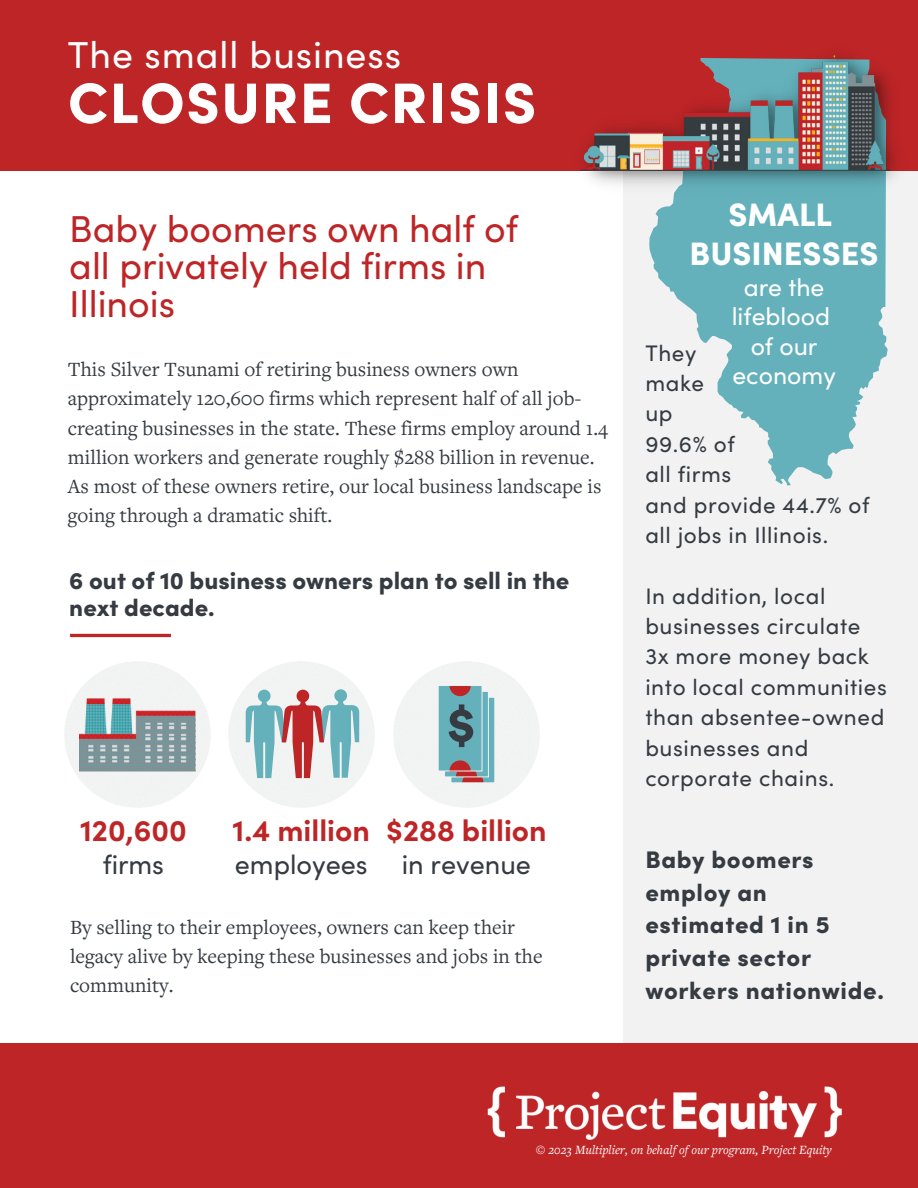
<style>
.page{position:relative;width:918px;height:1188px;background:#fff}
.page>*{position:absolute;margin:0;border:0;box-sizing:border-box;transform-origin:0 0}
.t1{font:900 57.15px "Sofia Pro";letter-spacing:.025em;color:#fff}
.t2{font:37.5px/37.2px "Sofia Pro";color:#be2527}
.t3{font:37.5px "Sofia Pro";letter-spacing:.025em;color:#fff}
.t4{font:900 32.55px/38.2px "Sofia Pro";color:#fff;text-align:center}
.t5{font:700 30px "Sofia Pro";color:#be2527}
.t6{font:27px "Sofia Pro";color:#353b41}
.t7{font:24.75px/29.2px "Sofia Pro";color:#fff;text-align:center}
.t8{font:900 24px/32.7px "Sofia Pro";letter-spacing:.025em;color:#353b41}
.t9{font:900 24px/27px "Sofia Pro";color:#353b41}
.t10{font:22.5px/30.3px "Sofia Pro";letter-spacing:.025em;color:#353b41}
.t11{font:21px/29.2px "Freight Text Pro";color:#353b41}
.t12{font:italic 13.05px "Freight Text Pro";color:#fff}
</style>
<div class="page">
<div style="left:0;top:0;width:918px;height:171px;background:#be2527"></div>
<div style="left:623px;top:171px;width:295px;height:871px;background:#f2f2f2"></div>
<svg style="left:70px;top:634px;width:101px;height:3px"></svg>
<div style="left:0;top:1043px;width:918px;height:144px;background:#be2527"></div>
<img style="left:228px;top:661px;width:146px;height:146px">
<svg style="left:246px;top:689px;width:113px;height:89px"></svg>
<div style="left:451px;top:697px;width:44px;height:86px;background:#64b1bc"></div>
<div style="left:451px;top:697px;width:44px;height:86px;border:1px solid #f2f2f3"></div>
<div style="left:444px;top:691px;width:45px;height:86px;border:1px solid #f2f2f3"></div>
<div style="left:438px;top:686px;width:44px;height:85px;background:#64b1bc"></div>
<div style="left:438px;top:685px;width:44px;height:86px;border:1px solid #f2f2f3"></div>
<svg style="left:449px;top:686px;width:38px;height:97px"></svg>
<img style="left:487px;top:1086px;width:355px;height:54px">
<img style="left:79px;top:697px;width:117px;height:74px">
<svg style="left:649px;top:197px;width:239px;height:288px;fill:#64b1bc"></svg>
<img style="left:580px;top:55px;width:316px;height:142px">
<h2 class="t3" style="left:68px;top:30px;width:335px">The small business</h2>
<h1 class="t1" style="left:68px;top:65px;width:470px">CLOSURE CRISIS</h1>
<h2 class="t2" style="left:69px;top:210px;width:450px">Baby boomers own half of all privately held firms in<br>Illinois</h2>
<p class="t11" style="left:68px;top:354px;width:541px">This Silver Tsunami of retiring business owners own approximately 120,600 firms which represent half of all job&shy;creating businesses in the state. These firms employ around 1.4 million workers and generate roughly $288 billion in revenue.<br>As most of these owners retire, our local business landscape is going through a dramatic shift.</p>
<p class="t9" style="left:69px;top:566px;width:502px">6 out of 10 business owners plan to sell in the next decade.</p>
<h3 class="t5" style="left:80px;top:811px;width:108px">120,600</h3>
<p class="t6" style="left:103px;top:846px;width:63px">firms</p>
<h3 class="t5" style="left:233px;top:811px;width:139px">1.4 million</h3>
<p class="t6" style="left:235px;top:846px;width:134px">employees</p>
<h3 class="t5" style="left:386px;top:811px;width:162px">$288 billion</h3>
<p class="t6" style="left:402px;top:846px;width:131px">in revenue</p>
<p class="t11" style="left:70px;top:912px;width:474px">By selling to their employees, owners can keep their legacy alive by keeping these businesses and jobs in the community.</p>
<h3 class="t4" style="left:690px;top:195px;width:191px">SMALL<br>BUSINESSES</h3>
<p class="t7" style="left:732px;top:272px;width:106px">are the lifeblood of our economy</p>
<p class="t10" style="left:645px;top:337px;width:226px">They<br>make<br>up<br>99.6% of<br>all firms<br>and provide 44.7% of all jobs in Illinois.</p>
<p class="t10" style="left:645px;top:580px;width:243px">In addition, local businesses circulate<br>3x more money back into local communities than absentee-owned businesses and corporate chains.</p>
<p class="t8" style="left:645px;top:843px;width:240px">Baby boomers employ an estimated 1 in 5 private sector workers nationwide.</p>
<p class="t12" style="left:536px;top:1141px;width:298px">© 2023 Multiplier, on behalf of our program, Project Equity</p>
</div>
